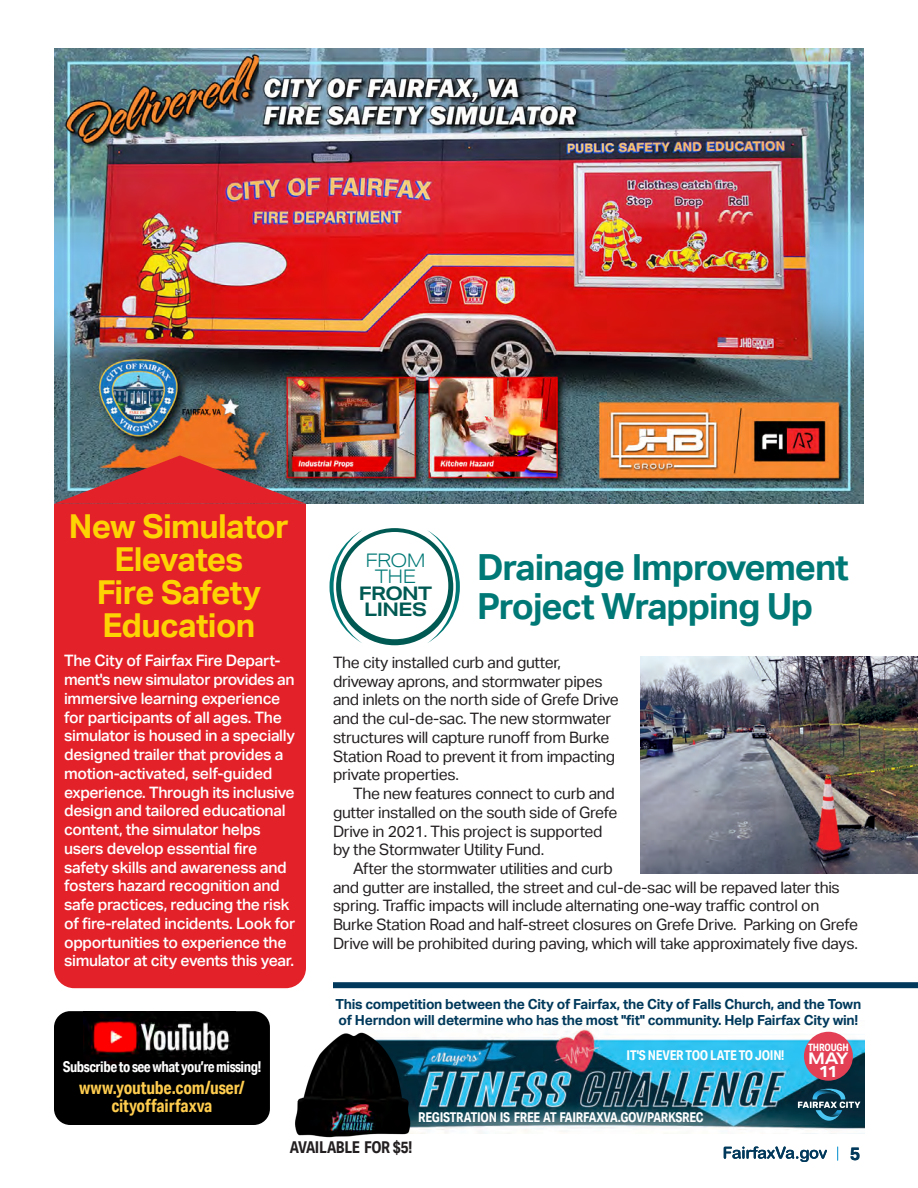
<style>
.page{position:relative;width:918px;height:1188px;background:#fff}
.page>*{position:absolute;margin:0;border:0;box-sizing:border-box;transform-origin:0 0}
.sustaining_member_name{font:700 36px/39px "Aktiv Grotesk";letter-spacing:-.03em;color:#007976}
.sustaining_member_name-2{font:700 33px/33px "Aktiv Grotesk";letter-spacing:-.02em;color:#fed304;text-align:center}
.t1{font:700 18.75px "Aktiv Grotesk Ex";letter-spacing:-.03em;color:#005a53}
.t2{font:300 18.75px "Aktiv Grotesk Ex";letter-spacing:-.03em;color:#007976}
.t3{font:700 18px "Aktiv Grotesk Cd";letter-spacing:-.01em;color:#fecc4e}
.t4{font:700 18px "Aktiv Grotesk";color:#00395b}
.sustaining_member_name-3{font:700 16.35px "Aktiv Grotesk Cd";letter-spacing:-.02em;color:#231f20}
.sustaining_member_name-4{font:700 16.05px "Aktiv Grotesk Ex";color:#fff}
.sustaining_member_name-5{font:15.75px/18.8px "Aktiv Grotesk";letter-spacing:-.02em;color:#231f20}
.sustaining_member_name-6{font:500 15.75px/18.8px "Aktiv Grotesk";letter-spacing:-.02em;color:#fff}
.t5{font:700 15px "Aktiv Grotesk Cd";letter-spacing:-.03em;color:#fff}
.sustaining_member_name-7{font:700 13.8px/16.5px "Aktiv Grotesk";letter-spacing:-.02em;color:#00395b}
.sustaining_member_name-8{font:700 13.5px "Aktiv Grotesk Cd";letter-spacing:-.02em;color:#fff}
.sustaining_member_name-9{font:700 10.2px "Aktiv Grotesk Cd";letter-spacing:-.02em;color:#fff}
</style>
<div class="page">
<div style="left:54px;top:504px;width:252px;height:484px;background:#e32129"></div>
<img style="left:54px;top:48px;width:810px;height:456px">
<svg style="left:837px;top:1147px;width:1px;height:13px"></svg>
<svg style="left:724px;top:1147px;width:103px;height:15px"></svg>
<img style="left:411px;top:1025px;width:454px;height:108px">
<div style="left:804px;top:1032px;width:49px;height:49px;background:#e34056;border-radius:50%"></div>
<svg style="left:798px;top:1089px;width:62px;height:32px;background:#255264"></svg>
<img style="left:295px;top:1032px;width:116px;height:106px">
<div style="left:333px;top:982px;width:585px;height:6px;background:#00395b"></div>
<svg style="left:330px;top:528px;width:130px;height:117px"></svg>
<svg style="left:54px;top:455px;width:252px;height:49px;background:#ac4644"></svg>
<div style="left:54px;top:1011px;width:216px;height:114px;background:#000;border-radius:16px"></div>
<img style="left:84px;top:1014px;width:147px;height:50px">
<img style="left:640px;top:657px;width:278px;height:216px">
<p class="sustaining_member_name-2" style="left:69px;top:510px;width:222px">New Simulator<br>Elevates<br>Fire Safety<br>Education</p>
<p class="sustaining_member_name-6" style="left:64px;top:652px;width:233px">The City of Fairfax Fire Depart&shy;ment's new simulator provides an immersive learning experience for participants of all ages. The simulator is housed in a specially designed trailer that provides a motion-activated, self-guided experience. Through its inclusive design and tailored educational content, the simulator helps users develop essential fire safety skills and awareness and fosters hazard recognition and safe practices, reducing the risk of fire-related incidents. Look for opportunities to experience the simulator at city events this year.</p>
<p class="sustaining_member_name-5" style="left:333px;top:653px;width:287px">The city installed curb and gutter, driveway aprons, and stormwater pipes and inlets on the north side of Grefe Drive and the cul-de-sac. The new stormwater structures will capture runoff from Burke Station Road to prevent it from impacting private properties.</p>
<p class="t2" style="left:365px;top:550px;width:62px">FROM</p>
<p class="t2" style="left:375px;top:566px;width:43px">THE</p>
<p class="t1" style="left:359px;top:581px;width:75px">FRONT</p>
<p class="t1" style="left:364px;top:597px;width:64px">LINES</p>
<p class="sustaining_member_name" style="left:477px;top:548px;width:373px">Drainage Improvement<br>Project Wrapping Up</p>
<p class="sustaining_member_name-5" style="left:333px;top:784px;width:286px;text-indent:20px">The new features connect to curb and gutter installed on the south side of Grefe Drive in 2021. This project is supported by the Stormwater Utility Fund.</p>
<p class="sustaining_member_name-5" style="left:333px;top:859px;width:527px;text-indent:20px">After the stormwater utilities and curb<br>and gutter are installed, the street and cul-de-sac will be repaved later this spring. Traffic impacts will include alternating one-way traffic control on Burke Station Road and half-street closures on Grefe Drive. Parking on Grefe Drive will be prohibited during paving, which will take approximately five days.</p>
<p class="t5" style="left:63px;top:1057px;width:200px">Subscribe to see what you’re missing!</p>
<p class="t3" style="left:79px;top:1077px;width:167px">www.youtube.com/user/</p>
<p class="t3" style="left:111px;top:1095px;width:103px">cityoffairfaxva</p>
<p class="sustaining_member_name-7" style="left:336px;top:996px;width:527px">This competition between the City of Fairfax, the City of Falls Church, and the Town of Herndon will determine who has the most "fit" community. Help Fairfax City win!</p>
<p class="sustaining_member_name-8" style="left:627px;top:1046px;width:159px">IT'S NEVER TOO LATE TO JOIN!</p>
<p class="sustaining_member_name-8" style="left:418px;top:1109px;width:287px">REGISTRATION IS FREE AT FAIRFAXVA.GOV/PARKSREC</p>
<p class="sustaining_member_name-3" style="left:290px;top:1137px;width:124px">AVAILABLE FOR $5!</p>
<p class="sustaining_member_name-9" style="left:808px;top:1041px;width:42px">THROUGH</p>
<p class="sustaining_member_name-4" style="left:808px;top:1048px;width:42px">MAY</p>
<p class="sustaining_member_name-4" style="left:818px;top:1061px;width:21px">11</p>
<p class="t4" style="left:850px;top:1143px;width:12px">5</p>
</div>
